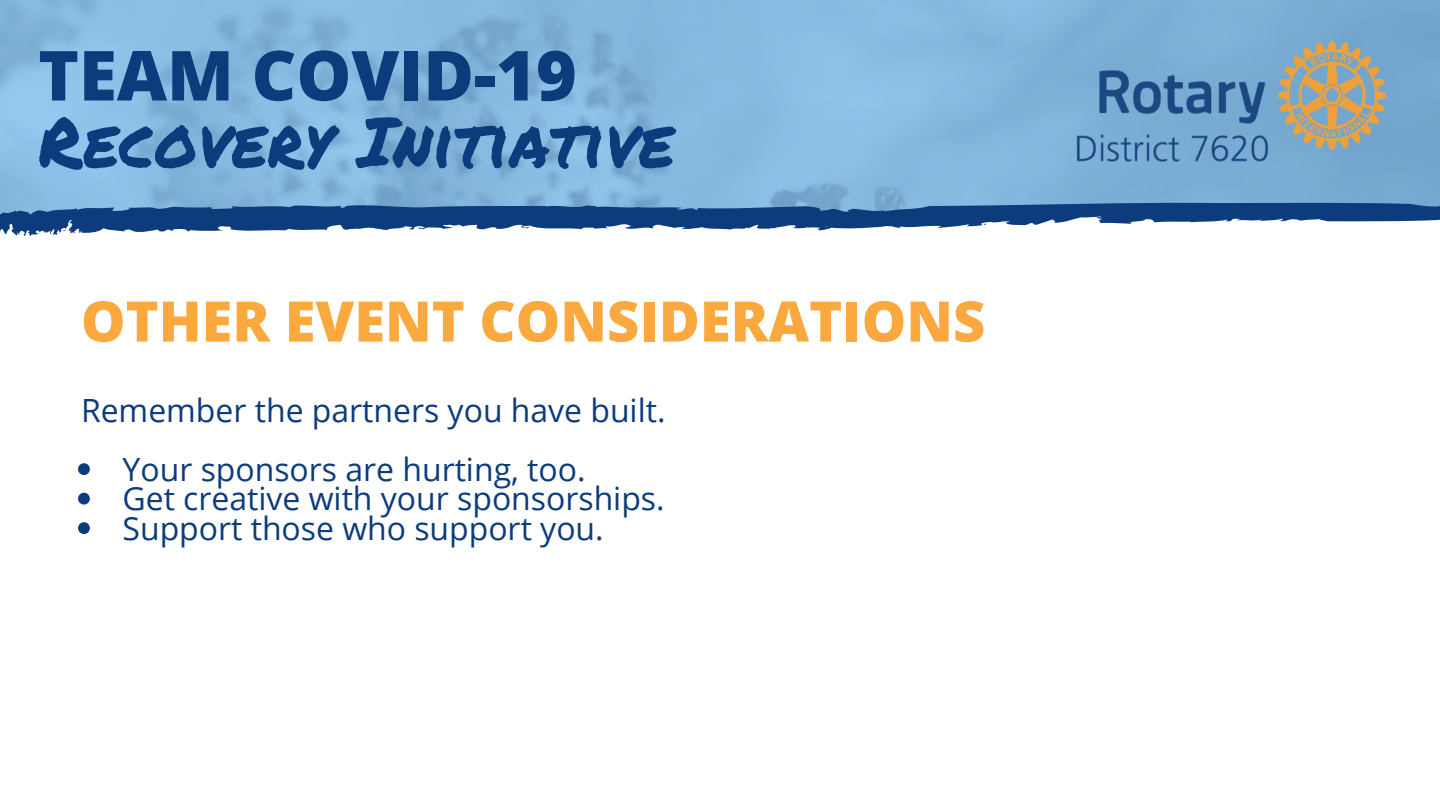
<style>
.page{position:relative;width:1440px;height:810px;background:#fff}
.page>*{position:absolute;margin:0;border:0;box-sizing:border-box;transform-origin:0 0}
.t1{font:69.1px "Permanent Marker";color:#0c3c7c}
.t2{font:800 69.1px "Open Sans";color:#0c3c7c}
.t3{font:800 56px "Open Sans";color:#fba93e}
.t4{font:32px/29.5px "Open Sans";color:#0c3c7c}
</style>
<div class="page">
<svg style="left:0;top:0;width:1440px;height:200px;background:#84b7de"></svg>
<img style="left:1041px;top:26px;width:363px;height:157px">
<svg style="left:0;top:200px;width:1440px;height:36px;fill:#0c3c7c"></svg>
<svg style="left:78px;top:463px;width:12px;height:12px"></svg>
<svg style="left:78px;top:493px;width:12px;height:12px"></svg>
<svg style="left:78px;top:522px;width:12px;height:12px"></svg>
<h1 class="t2" style="left:38px;top:27px;width:540px">TEAM COVID-19</h1>
<h1 class="t1" style="left:38px;top:91px;width:638px">Recovery Initiative</h1>
<h2 class="t3" style="left:81px;top:282px;width:906px">OTHER EVENT CONSIDERATIONS</h2>
<p class="t4" style="left:81px;top:395px;width:586px">Remember the partners you have built.</p>
<p class="t4" style="left:123px;top:454px;width:544px">Your sponsors are hurting, too.<br>Get creative with your sponsorships.<br>Support those who support you.</p>
</div>
